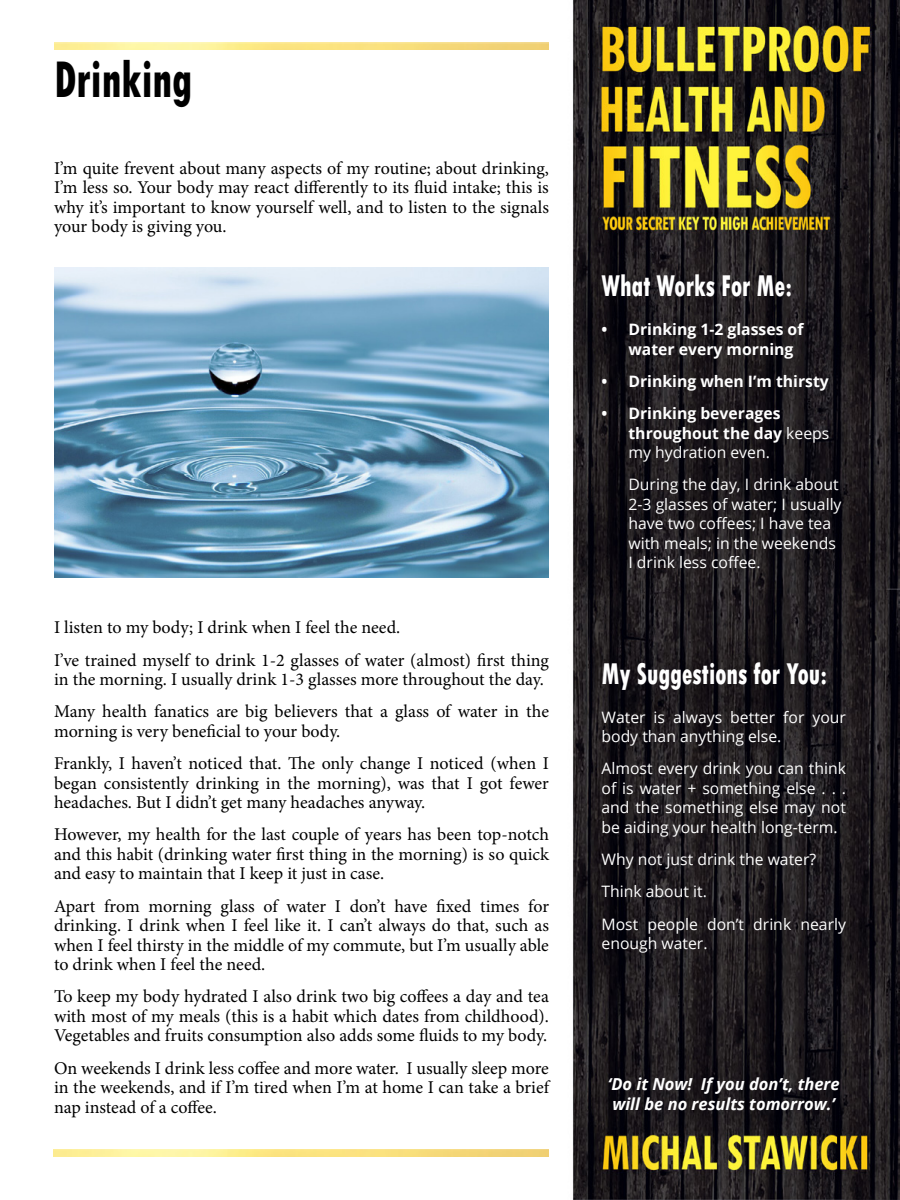
<style>
.page{position:relative;width:900px;height:1200px;background:#fff}
.page>*{position:absolute;margin:0;border:0;box-sizing:border-box;transform-origin:0 0}
.t1{font:800 condensed 54px "Tw Cen";color:#000;scale:.78 1}
.t2{font:800 condensed 31.5px "Tw Cen";color:#fff;scale:.78 1}
.t3{font:18px/19.5px "Minion Pro";color:#000;text-align:justify}
.t4{font:italic 700 16.5px/19.5px "Open Sans";color:#fff}
.t5{font:15.75px/19.5px "Open Sans";color:#fff}
.t6{font:700 15.75px/19.5px "Open Sans";color:#fff}
.s1{font-weight:400}
</style>
<div class="page">
<img style="left:53px;top:0;width:847px;height:1200px">
<img style="left:54px;top:1149px;width:495px;height:7px">
<img style="left:54px;top:42px;width:495px;height:8px">
<img style="left:54px;top:267px;width:495px;height:311px">
<h1 class="t1" style="left:54px;top:48px;width:179px">Drinking</h1>
<p class="t3" style="left:54px;top:158px;width:497px">I’m quite frevent about many aspects of my routine; about drinking, I’m less so. Your body may react differently to its fluid intake; this is why it’s important to know yourself well, and to listen to the signals your body is giving you.</p>
<p class="t3" style="left:54px;top:612px;width:497px;line-height:32.2px">I listen to my body; I drink when I feel the need.<br>I’ve trained myself to drink 1-2 glasses of water (almost) first thing</p>
<p class="t3" style="left:54px;top:663px;width:497px;line-height:32.2px">in the morning. I usually drink 1-3 glasses more throughout the day.<br>Many health fanatics are big believers that a glass of water in the</p>
<p class="t3" style="left:54px;top:715px;width:497px;line-height:32.2px">morning is very beneficial to your body.<br>Frankly, I haven’t noticed that. The only change I noticed (when I</p>
<p class="t3" style="left:54px;top:773px;width:496px">began consistently drinking in the morning), was that I got fewer headaches. But I didn’t get many headaches anyway.</p>
<p class="t3" style="left:54px;top:825px;width:497px">However, my health for the last couple of years has been top-notch and this habit (drinking water first thing in the morning) is so quick and easy to maintain that I keep it just in case.</p>
<p class="t3" style="left:54px;top:896px;width:497px">Apart from morning glass of water I don’t have fixed times for drinking. I drink when I feel like it. I can’t always do that, such as when I feel thirsty in the middle of my commute, but I’m usually able to drink when I feel the need.</p>
<p class="t3" style="left:54px;top:987px;width:496px">To keep my body hydrated I also drink two big coffees a day and tea with most of my meals (this is a habit which dates from childhood).<br>Vegetables and fruits consumption also adds some fluids to my body.</p>
<p class="t3" style="left:54px;top:1058px;width:497px">On weekends I drink less coffee and more water. I usually sleep more in the weekends, and if I’m tired when I’m at home I can take a brief nap instead of a coffee.</p>
<h2 class="t2" style="left:602px;top:267px;width:246px">What Works For Me:</h2>
<p class="t6" style="left:628px;top:319px;width:176px;text-indent:-27px">• Drinking 1-2 glasses of water every morning</p>
<p class="t6" style="left:602px;top:371px;width:229px">• Drinking when I’m thirsty</p>
<p class="t6" style="left:628px;top:403px;width:202px;text-indent:-27px">• Drinking beverages throughout the day <span class="s1">keeps my hydration even.</span></p>
<p class="t5" style="left:628px;top:475px;width:215px">During the day, I drink about<br>2-3 glasses of water; I usually have two coffees; I have tea with meals; in the weekends<br>I drink less coffee.</p>
<h2 class="t2" style="left:602px;top:655px;width:291px">My Suggestions for You:</h2>
<p class="t5" style="left:602px;top:707px;width:246px">Water is always better for your body than anything else.</p>
<p class="t5" style="left:602px;top:758px;width:246px;text-align:justify">Almost every drink you can think of is water + something else . . . and the something else may not be aiding your health long-term.</p>
<p class="t5" style="left:602px;top:843px;width:246px;line-height:32.2px">Why not just drink the water?<br>Think about it.<br>Most people don’t drink nearly</p>
<p class="t5" style="left:602px;top:933px;width:108px">enough water.</p>
<p class="t4" style="left:608px;top:1074px;width:233px">‘Do it Now! If you don’t, there will be no results tomorrow.’</p>
</div>
